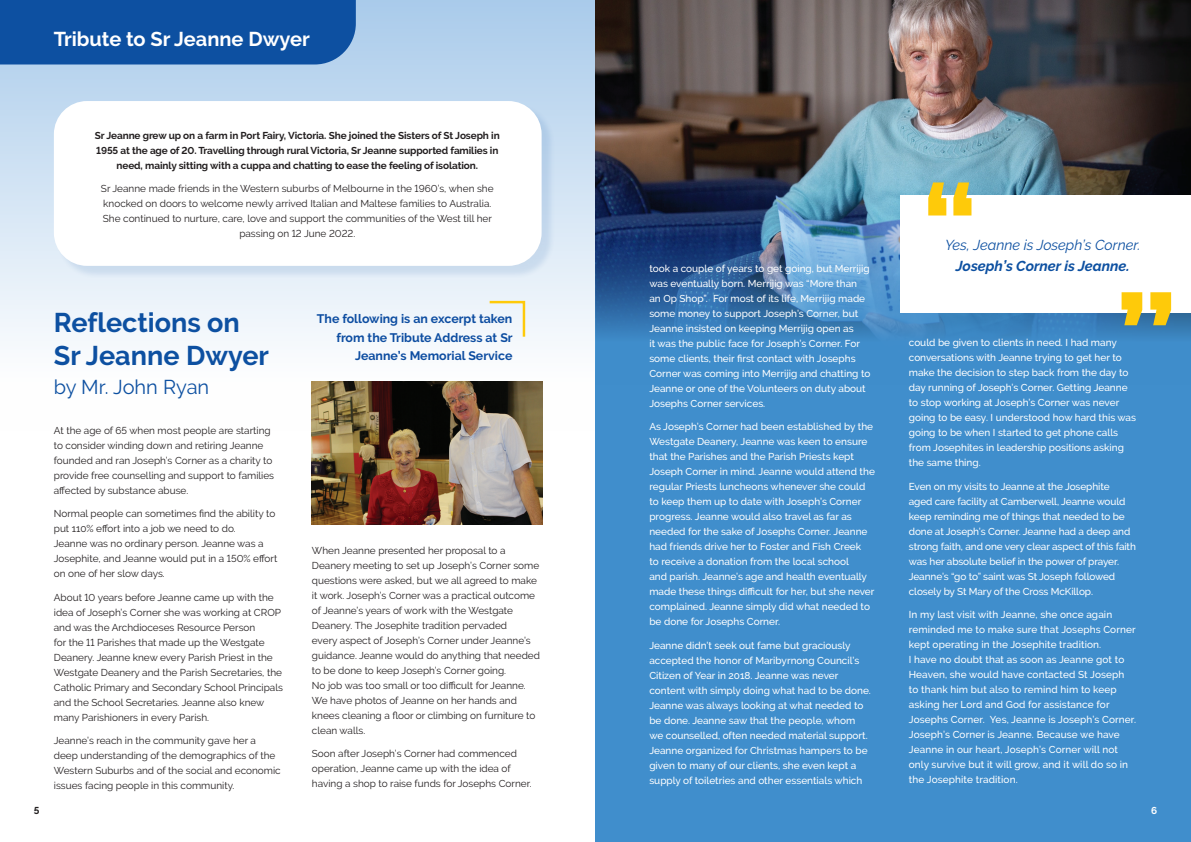
<style>
.page{position:relative;width:1191px;height:842px;background:#fff}
.page>*{position:absolute;margin:0;border:0;box-sizing:border-box;transform-origin:0 0}
.t1{font:700 27px/33px "Raleway";color:#0d50a1}
.t2{font:700 20px "Raleway";color:#fff}
.t3{font:20px "Raleway";color:#0d50a1}
.t4{font:italic 14.4px "Raleway";color:#0d50a1}
.t5{font:italic 700 14.4px "Raleway";color:#0d50a1}
.t6{font:700 12.4px/18.6px "Raleway";color:#0d4da1;text-align:right}
.t7{font:500 10px/15px "Raleway";color:#fff}
.t8{font:10px/15px "Raleway";color:#231f20}
.t9{font:700 10px/15px "Raleway";letter-spacing:-.01em;color:#231f20;text-align:center}
.t10{font:700 10px "Raleway";color:#fff}
.s1{font-weight:500;color:#fff}
</style>
<div class="page">
<div style="left:0;top:0;width:595px;height:431px;background:linear-gradient(to bottom,#aacbeb,#fff)"></div>
<svg style="left:487px;top:300px;width:39px;height:39px"></svg>
<img style="left:312px;top:382px;width:230px;height:143px">
<div style="left:56px;top:104px;width:499px;height:175px;background:#0d50a1;opacity:.12"></div>
<svg style="left:54px;top:101px;width:487px;height:165px"></svg>
<div style="left:0;top:0;width:356px;height:64px;background:#0d50a1"></div>
<img style="left:595px;top:0;width:596px;height:144px">
<svg style="left:595px;top:144px;width:596px;height:698px;background:#4086be"></svg>
<div style="left:900px;top:195px;width:291px;height:117px;background:#fff"></div>
<svg style="left:928px;top:182px;width:18px;height:33px"></svg>
<svg style="left:953px;top:182px;width:18px;height:33px"></svg>
<svg style="left:1150px;top:292px;width:21px;height:33px"></svg>
<svg style="left:1121px;top:292px;width:21px;height:33px"></svg>
<h2 class="t2" style="left:54px;top:28px;width:257px">Tribute to Sr Jeanne Dwyer</h2>
<p class="t9" style="left:95px;top:128px;width:406px">Sr Jeanne grew up on a farm in Port Fairy, Victoria. She joined the Sisters of St Joseph in<br>1955 at the age of 20. Travelling through rural Victoria, Sr Jeanne supported families in need, mainly sitting with a cuppa and chatting to ease the feeling of isolation.</p>
<p class="t8" style="left:101px;top:181px;width:394px;text-align:center">Sr Jeanne made friends in the Western suburbs of Melbourne in the 1960’s, when she knocked on doors to welcome newly arrived Italian and Maltese families to Australia.<br>She continued to nurture, care, love and support the communities of the West till her passing on 12 June 2022.</p>
<h1 class="t1" style="left:54px;top:306px;width:217px">Reflections on<br>Sr Jeanne Dwyer</h1>
<h2 class="t3" style="left:54px;top:376px;width:157px">by Mr. John Ryan</h2>
<p class="t8" style="left:54px;top:423px;width:222px">At the age of 65 when most people are starting to consider winding down and retiring Jeanne founded and ran Joseph’s Corner as a charity to provide free counselling and support to families affected by substance abuse.</p>
<p class="t8" style="left:54px;top:506px;width:225px">Normal people can sometimes find the ability to put 110% effort into a job we need to do.<br>Jeanne was no ordinary person. Jeanne was a Josephite, and Jeanne would put in a 150% effort on one of her slow days.</p>
<p class="t8" style="left:54px;top:590px;width:231px">About 10 years before Jeanne came up with the idea of Joseph’s Corner she was working at CROP and was the Archdioceses Resource Person<br>for the 11 Parishes that made up the Westgate Deanery. Jeanne knew every Parish Priest in the Westgate Deanery and the Parish Secretaries, the Catholic Primary and Secondary School Principals and the School Secretaries. Jeanne also knew many Parishioners in every Parish.</p>
<p class="t8" style="left:54px;top:733px;width:228px">Jeanne’s reach in the community gave her a deep understanding of the demographics of the Western Suburbs and of the social and economic issues facing people in this community.</p>
<p class="t6" style="left:317px;top:309px;width:197px">The following is an excerpt taken from the Tribute Address at Sr<br>Jeanne’s Memorial Service</p>
<p class="t8" style="left:312px;top:542px;width:230px">When Jeanne presented her proposal to a Deanery meeting to set up Joseph’s Corner some questions were asked, but we all agreed to make it work. Joseph’s Corner was a practical outcome of Jeanne’s years of work with the Westgate Deanery. The Josephite tradition pervaded<br>every aspect of Joseph’s Corner under Jeanne’s guidance. Jeanne would do anything that needed to be done to keep Joseph’s Corner going.<br>No job was too small or too difficult for Jeanne.<br>We have photos of Jeanne on her hands and knees cleaning a floor or climbing on furniture to clean walls.</p>
<p class="t8" style="left:312px;top:746px;width:230px">Soon after Joseph’s Corner had commenced operation, Jeanne came up with the idea of having a shop to raise funds for Josephs Corner. <span class="s1">It</span></p>
<p class="t7" style="left:649px;top:261px;width:223px">took a couple of years to get going, but Merrijig was eventually born. Merrijig was “More than an Op Shop”. For most of its life, Merrijig made some money to support Joseph’s Corner, but Jeanne insisted on keeping Merrijig open as<br>it was the public face for Joseph’s Corner. For some clients, their first contact with Josephs Corner was coming into Merrijig and chatting to Jeanne or one of the Volunteers on duty about Josephs Corner services.</p>
<p class="t7" style="left:649px;top:419px;width:227px">As Joseph’s Corner had been established by the Westgate Deanery, Jeanne was keen to ensure that the Parishes and the Parish Priests kept Joseph Corner in mind. Jeanne would attend the regular Priests luncheons whenever she could to keep them up to date with Joseph’s Corner progress. Jeanne would also travel as far as needed for the sake of Josephs Corner. Jeanne had friends drive her to Foster and Fish Creek<br>to receive a donation from the local school<br>and parish. Jeanne’s age and health eventually made these things difficult for her, but she never complained. Jeanne simply did what needed to be done for Josephs Corner.</p>
<p class="t7" style="left:649px;top:638px;width:223px">Jeanne didn’t seek out fame but graciously accepted the honor of Maribyrnong Council’s Citizen of Year in 2018. Jeanne was never content with simply doing what had to be done.<br>Jeanne was always looking at what needed to be done. Jeanne saw that the people, whom we counselled, often needed material support.<br>Jeanne organized for Christmas hampers to be given to many of our clients, she even kept a supply of toiletries and other essentials which</p>
<h3 class="t4" style="left:945px;top:237px;width:197px">Yes, Jeanne is Joseph’s Corner.</h3>
<h3 class="t5" style="left:955px;top:257px;width:175px">Joseph’s Corner is Jeanne.</h3>
<p class="t7" style="left:909px;top:335px;width:229px">could be given to clients in need. I had many conversations with Jeanne trying to get her to make the decision to step back from the day to day running of Joseph’s Corner. Getting Jeanne to stop working at Joseph’s Corner was never going to be easy. I understood how hard this was going to be when I started to get phone calls from Josephites in leadership positions asking the same thing.</p>
<p class="t7" style="left:909px;top:478px;width:229px">Even on my visits to Jeanne at the Josephite<br>aged care facility at Camberwell, Jeanne would keep reminding me of things that needed to be done at Joseph’s Corner. Jeanne had a deep and strong faith, and one very clear aspect of this faith was her absolute belief in the power of prayer.<br>Jeanne’s “go to” saint was St Joseph followed closely by St Mary of the Cross McKillop.</p>
<p class="t7" style="left:909px;top:607px;width:229px">In my last visit with Jeanne, she once again reminded me to make sure that Josephs Corner kept operating in the Josephite tradition.<br>I have no doubt that as soon as Jeanne got to Heaven, she would have contacted St Joseph to thank him but also to remind him to keep asking her Lord and God for assistance for Josephs Corner. Yes, Jeanne is Joseph’s Corner.<br>Joseph’s Corner is Jeanne. Because we have Jeanne in our heart, Joseph’s Corner will not only survive but it will grow, and it will do so in the Josephite tradition.</p>
<p class="t9" style="left:34px;top:803px;width:7px">5</p>
<p class="t10" style="left:1151px;top:805px;width:8px">6</p>
</div>
